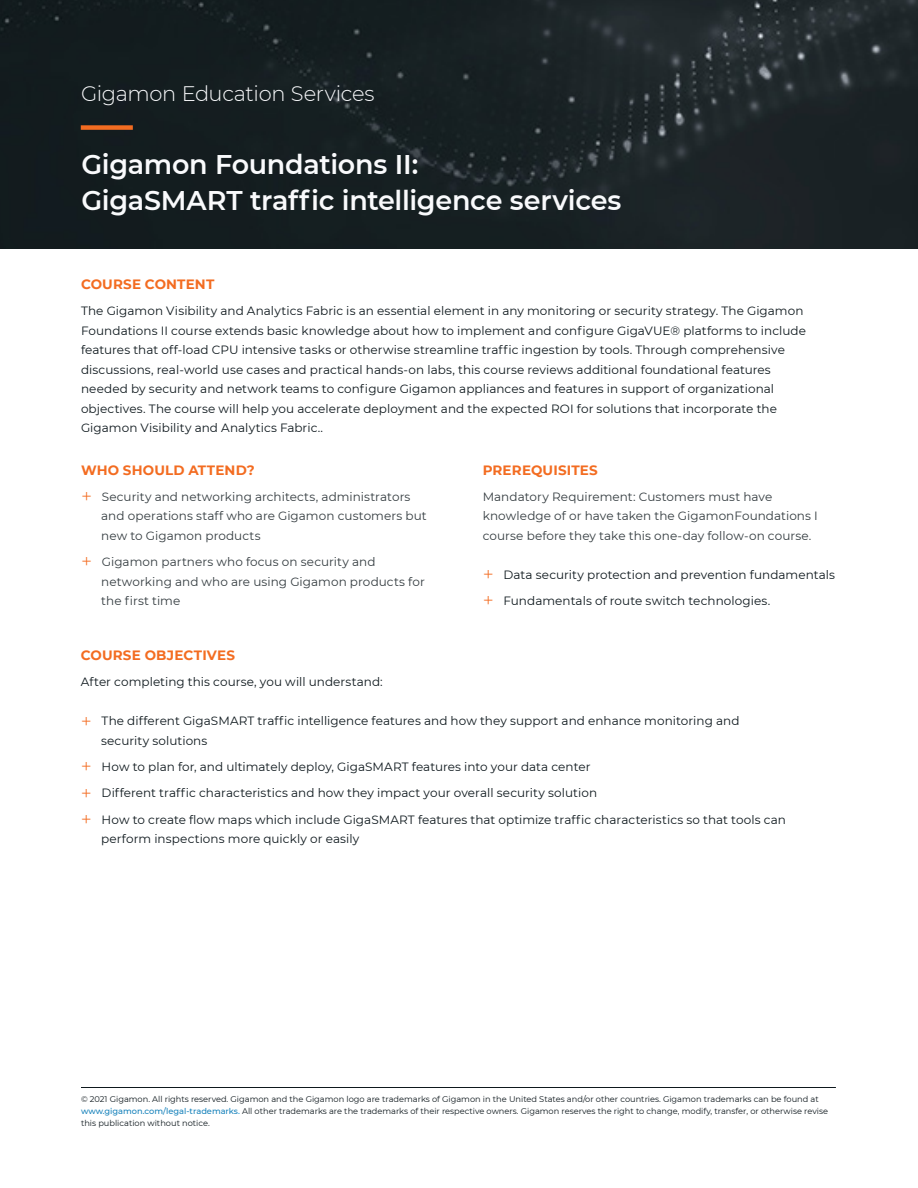
<style>
.page{position:relative;width:918px;height:1188px;background:#fff}
.page>*{position:absolute;margin:0;border:0;box-sizing:border-box;transform-origin:0 0}
.Headline_1{font:600 27px/36px "Montserrat";letter-spacing:-.01em;color:#f9fafc}
.Headline_1__Light{font:300 21px "Montserrat";letter-spacing:-.015em;color:#f9fafc}
.Subhead__at_a_glance{font:700 13.5px "Montserrat";letter-spacing:.01em;color:#f36c21}
.Paragraph{font:12px/19.5px "Montserrat";letter-spacing:.005em;color:#0e181d}
.Subhead{font:12px/19.5px "Montserrat";letter-spacing:.005em;color:#343c40}
.t1{font:8.25px/12px "Montserrat";color:#0e181d}
.s1{font-weight:300;font-size:19.5px;color:#f36c21}
.s2{font-weight:500;color:#1782bb}
.s3{font-weight:500;color:#1d99d6}
</style>
<div class="page">
<hr style="left:81px;top:1087px;width:755px;height:1px;background:#0e181d">
<img style="left:0;top:0;width:918px;height:248px">
<div style="left:81px;top:125px;width:52px;height:5px;background:#f36c21"></div>
<p class="Headline_1__Light" style="left:81px;top:80px;width:295px">Gigamon Education Services</p>
<p class="Headline_1" style="left:81px;top:145px;width:542px">Gigamon Foundations II:<br>GigaSMART traffic intelligence services</p>
<p class="Subhead__at_a_glance" style="left:81px;top:275px;width:135px">COURSE CONTENT</p>
<p class="Paragraph" style="left:81px;top:301px;width:727px">The Gigamon Visibility and Analytics Fabric is an essential element in any monitoring or security strategy. The Gigamon Foundations II course extends basic knowledge about how to implement and configure GigaVUE® platforms to include features that off-load CPU intensive tasks or otherwise streamline traffic ingestion by tools. Through comprehensive discussions, real-world use cases and practical hands-on labs, this course reviews additional foundational features needed by security and network teams to configure Gigamon appliances and features in support of organizational objectives. The course will help you accelerate deployment and the expected ROI for solutions that incorporate the Gigamon Visibility and Analytics Fabric..</p>
<p class="Subhead__at_a_glance" style="left:483px;top:460px;width:117px">PREREQUISITES</p>
<p class="Subhead" style="left:483px;top:486px;width:337px">Mandatory Requirement: Customers must have knowledge of or have taken the GigamonFoundations I course before they take this one-day follow-on course.</p>
<p class="Paragraph" style="left:483px;top:564px;width:354px"><span class="s1">+</span> Data security protection and prevention fundamentals</p>
<p class="Paragraph" style="left:483px;top:591px;width:289px"><span class="s1">+</span> Fundamentals of route switch technologies.</p>
<p class="Subhead__at_a_glance" style="left:81px;top:460px;width:175px">WHO SHOULD ATTEND?</p>
<p class="Subhead" style="left:101px;top:486px;width:327px;text-indent:-20px"><span class="s1">+</span> Security and networking architects, administrators and operations staff who are Gigamon customers but new to Gigamon products</p>
<p class="Subhead" style="left:101px;top:552px;width:325px;text-indent:-20px"><span class="s1">+</span> Gigamon partners who focus on security and networking and who are using Gigamon products for the first time</p>
<p class="Subhead__at_a_glance" style="left:81px;top:646px;width:156px">COURSE OBJECTIVES</p>
<p class="Paragraph" style="left:81px;top:672px;width:303px">After completing this course, you will understand:</p>
<p class="Paragraph" style="left:101px;top:711px;width:640px;text-indent:-20px"><span class="s1">+</span> The different GigaSMART traffic intelligence features and how they support and enhance monitoring and security solutions</p>
<p class="Paragraph" style="left:81px;top:757px;width:511px"><span class="s1">+</span> How to plan for, and ultimately deploy, GigaSMART features into your data center</p>
<p class="Paragraph" style="left:81px;top:783px;width:518px"><span class="s1">+</span> Different traffic characteristics and how they impact your overall security solution</p>
<p class="Paragraph" style="left:101px;top:809px;width:686px;text-indent:-20px"><span class="s1">+</span> How to create flow maps which include GigaSMART features that optimize traffic characteristics so that tools can perform inspections more quickly or easily</p>
<p class="t1" style="left:81px;top:1093px;width:749px">© 2021 Gigamon. All rights reserved. Gigamon and the Gigamon logo are trademarks of Gigamon in the United States and/or other countries. Gigamon trademarks can be found at <span class="s2">www.gigamon.com/legal-trademarks</span><span class="s3">.</span> All other trademarks are the trademarks of their respective owners. Gigamon reserves the right to change, modify, transfer, or otherwise revise this publication without notice.</p>
</div>
